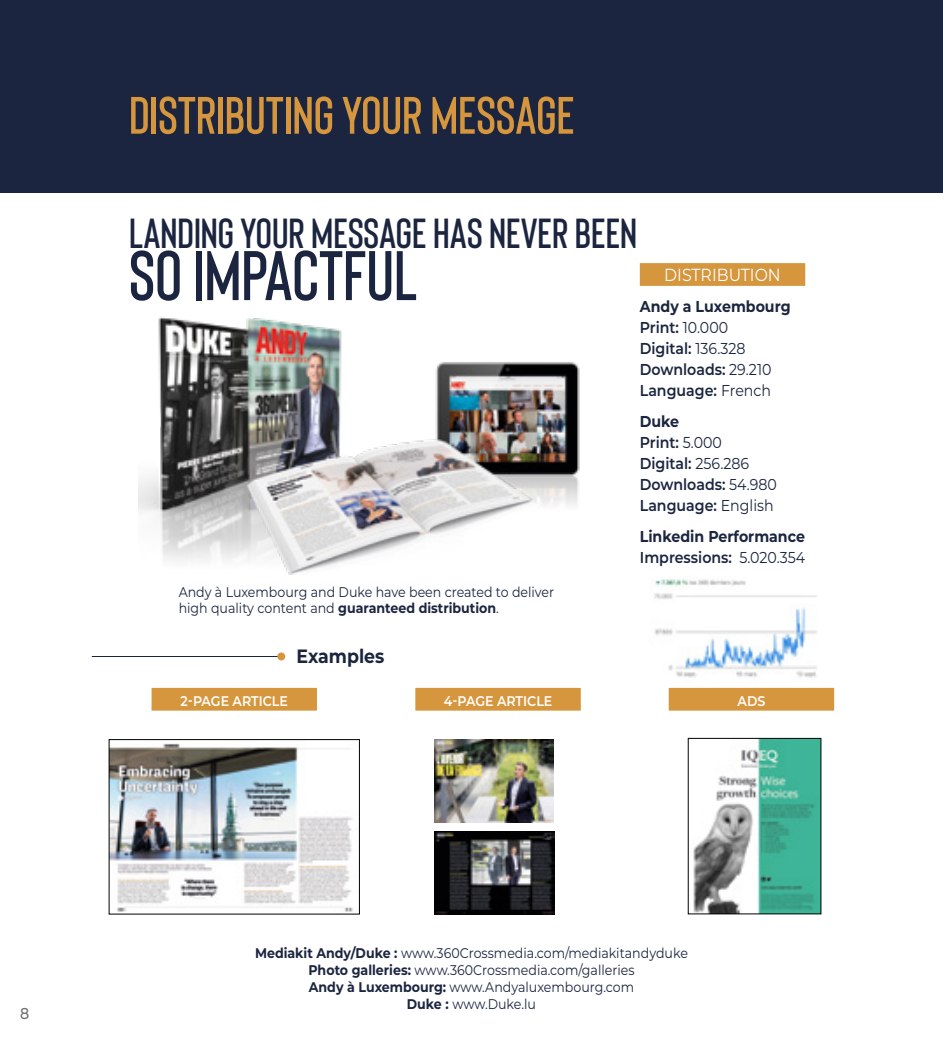
<style>
.page{position:relative;width:943px;height:1042px;background:#fff}
.page>*{position:absolute;margin:0;border:0;box-sizing:border-box;transform-origin:0 0}
.t1{font:600 70px "Bison";color:#1b253f}
.t2{font:600 52.5px "Bison";color:#d5963d}
.t3{font:600 42px "Bison";color:#1b253f}
.t4{font:700 19.25px "Montserrat";color:#1b253f;scale:.9 1}
.t5{font:17.5px "Montserrat";color:#fff;scale:.9 1}
.t6{font:600 15.75px/21px "Montserrat";color:#1b253f;scale:.9 1}
.t7{font:700 15.75px/21px "Montserrat";color:#1b253f;scale:.9 1}
.t8{font:500 15.75px "Montserrat";color:#706f6f;scale:.9 1}
.t9{font:14px/16.8px "Montserrat";color:#1b253f;text-align:center;scale:.9 1}
.t10{font:600 14px "Montserrat";color:#fff;scale:.9 1}
.s1{font-weight:700}
.s2{font-weight:400}
.s3{font-weight:600}
</style>
<div class="page">
<div style="left:0;top:0;width:943px;height:192px;background:#1b253f"></div>
<div style="left:639px;top:263px;width:166px;height:23px;background:#d5963d"></div>
<div style="left:151px;top:688px;width:166px;height:22px;background:#d5963d"></div>
<div style="left:668px;top:688px;width:166px;height:22px;background:#d5963d"></div>
<div style="left:415px;top:688px;width:165px;height:22px;background:#d5963d"></div>
<img style="left:138px;top:317px;width:442px;height:258px">
<img style="left:435px;top:739px;width:119px;height:83px">
<img style="left:435px;top:831px;width:119px;height:83px">
<img style="left:111px;top:743px;width:242px;height:169px">
<div style="left:109px;top:739px;width:251px;height:175px;border:1px solid #000"></div>
<img style="left:693px;top:740px;width:126px;height:172px">
<div style="left:688px;top:738px;width:133px;height:176px;border:1px solid #000"></div>
<hr style="left:92px;top:656px;width:189px;height:1px;background:#1b253f">
<div style="left:277px;top:652px;width:8px;height:8px;background:#d5963d;border-radius:50%"></div>
<img style="left:654px;top:579px;width:163px;height:99px">
<p class="t8" style="left:20px;top:1002px;width:12px">8</p>
<h2 class="t2" style="left:129px;top:83px;width:447px">DISTRIBUTING YOUR MESSAGE</h2>
<h3 class="t3" style="left:129px;top:207px;width:509px">LANDING YOUR MESSAGE HAS NEVER BEEN</h3>
<h1 class="t1" style="left:129px;top:232px;width:290px">SO IMPACTFUL</h1>
<p class="t5" style="left:664px;top:263px;width:131px">DISTRIBUTION</p>
<p class="t6" style="left:639px;top:295px;width:169px"><span class="s1">Andy a Luxembourg<br></span>Print: <span class="s2">10.000<br></span>Digital: <span class="s2">136.328<br></span>Downloads: <span class="s2">29.210<br></span>Language: <span class="s2">French</span></p>
<p class="t6" style="left:639px;top:410px;width:154px"><span class="s1">Duke<br></span>Print: <span class="s2">5.000<br></span>Digital: <span class="s2">256.286<br></span>Downloads: <span class="s2">54.980<br></span>Language: <span class="s2">English</span></p>
<p class="t7" style="left:639px;top:525px;width:185px">Linkedin Performance<br><span class="s3">Impressions:</span> <span class="s2">5.020.354</span></p>
<p class="t9" style="left:179px;top:584px;width:419px;line-height:15.8px;text-align:left">Andy à Luxembourg and Duke have been created to deliver high quality content and <span class="s1">guaranteed distribution</span>.</p>
<h3 class="t4" style="left:296px;top:642px;width:99px">Examples</h3>
<p class="t10" style="left:181px;top:691px;width:121px">2-PAGE ARTICLE</p>
<p class="t10" style="left:444px;top:691px;width:122px">4-PAGE ARTICLE</p>
<p class="t10" style="left:737px;top:691px;width:32px">ADS</p>
<p class="t9" style="left:255px;top:944px;width:482px"><span class="s1">Mediakit Andy/Duke :</span> www.360Crossmedia.com/mediakitandyduke <span class="s1">Photo galleries:</span> www.360Crossmedia.com/galleries<br><span class="s1">Andy à Luxembourg:</span> www.Andyaluxembourg.com<br><span class="s1">Duke :</span> www.Duke.lu</p>
</div>
